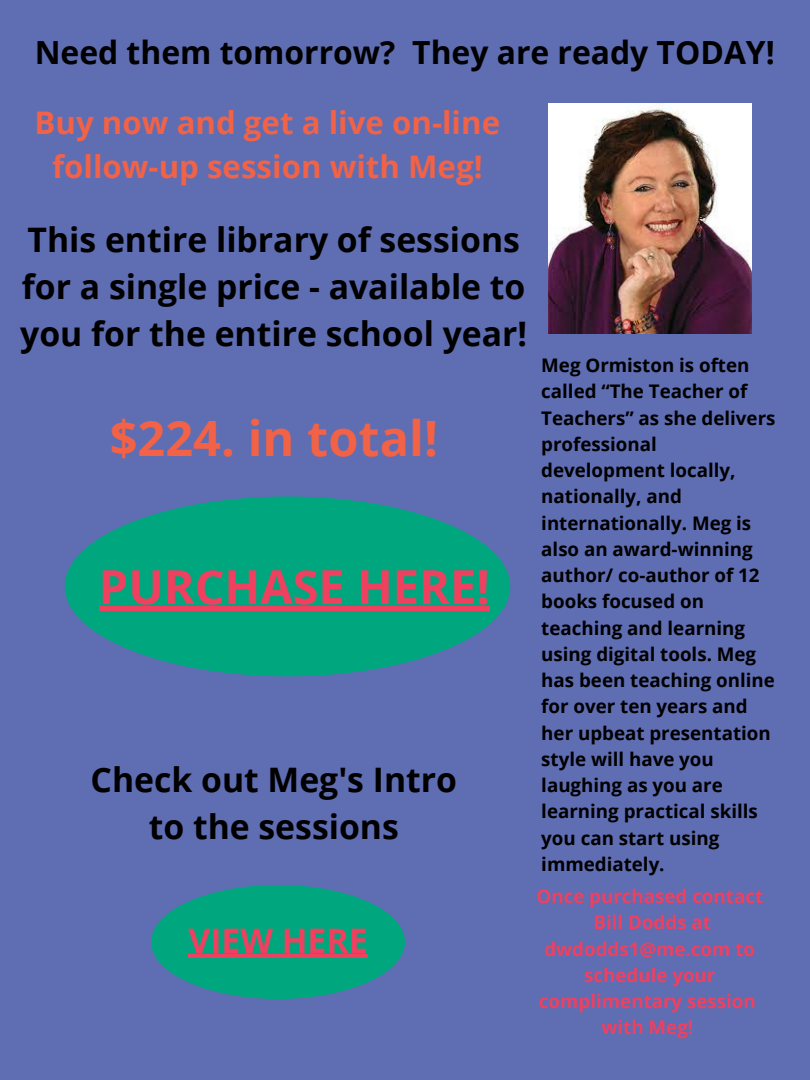
<style>
.page{position:relative;width:810px;height:1080px;background:#5f6db3}
.page>*{position:absolute;margin:0;border:0;box-sizing:border-box;transform-origin:0 0}
.t1{font:700 48.75px "Open Sans";color:#f16246}
.t2{font:700 46.88px "Open Sans";color:#ef4060}
.t3{font:700 33.75px/46.9px "Open Sans";color:#000}
.t4{font:700 33.75px "Open Sans";color:#ef4060}
.t5{font:700 31.88px "Open Sans";color:#000}
.t6{font:700 31.25px/43.6px "Open Sans";color:#f16246;text-align:center}
.t7{font:700 18.75px/26.2px "Open Sans";color:#000}
.t8{font:700 18.75px/26.2px "Open Sans";color:#ef4060;text-align:center}
</style>
<div class="page">
<img style="left:548px;top:104px;width:204px;height:230px">
<svg style="left:65px;top:497px;width:445px;height:179px;fill:#00a77e"></svg>
<svg style="left:151px;top:885px;width:254px;height:114px"></svg>
<hr style="left:188px;top:954px;width:180px;height:4px;background:#ef4060">
<hr style="left:99px;top:607px;width:391px;height:4px;background:#ef4060">
<p class="t5" style="left:35px;top:30px;width:742px">Need them tomorrow? They are ready TODAY!</p>
<p class="t6" style="left:35px;top:100px;width:467px">Buy now and get a live on-line follow-up session with Meg!</p>
<p class="t3" style="left:20px;top:215px;width:509px">This entire library of sessions for a single price - available to you for the entire school year!</p>
<p class="t1" style="left:110px;top:404px;width:330px">$224. in total!</p>
<p class="t2" style="left:99px;top:554px;width:392px">PURCHASE HERE!</p>
<p class="t3" style="left:91px;top:755px;width:368px;text-align:center">Check out Meg's Intro to the sessions</p>
<p class="t4" style="left:188px;top:916px;width:181px">VIEW HERE</p>
<p class="t7" style="left:541px;top:352px;width:236px">Meg Ormiston is often called “The Teacher of<br>Teachers” as she delivers professional development locally, nationally, and internationally. Meg is also an award-winning author/ co-author of 12 books focused on teaching and learning using digital tools. Meg has been teaching online for over ten years and her upbeat presentation style will have you laughing as you are learning practical skills you can start using immediately.</p>
<p class="t8" style="left:537px;top:883px;width:228px">Once purchased contact</p>
<p class="t8" style="left:539px;top:909px;width:218px">Bill Dodds at dwdodds1@me.com to schedule your complimentary session</p>
<p class="t8" style="left:602px;top:1014px;width:93px">with Meg!</p>
</div>
